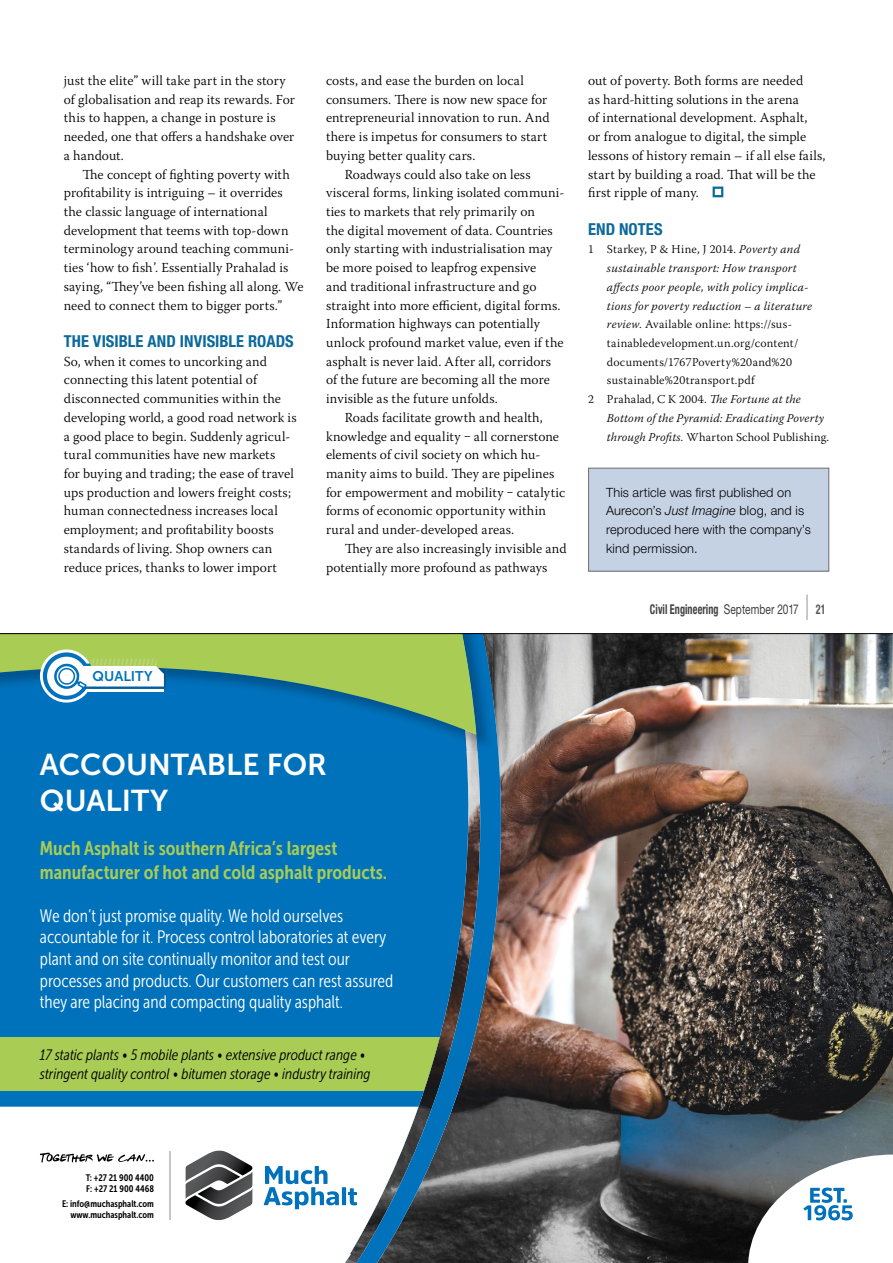
<style>
.page{position:relative;width:893px;height:1263px;background:#fff}
.page>*{position:absolute;margin:0;border:0;box-sizing:border-box;transform-origin:0 0}
.t1{font:30px/36px "Museo Sans 700";color:#fff}
.t2{font:19.5px/23.4px "Museo Sans Cond 700";color:#a9cc54}
.t3{font:18px/21.6px "Museo Sans Cond 300";color:#fff}
.t4{font:700 condensed 16.5px "Helvetica Neue";letter-spacing:.005em;color:#0c699b}
.t5{font:italic 15.15px/19.6px "Museo Sans Cond 300";color:#000}
.t6{font:13.95px "Museo Sans 700";color:#0072bc}
.t7{font:300 13.65px/18.8px "Warnock Pro";letter-spacing:.005em;color:#000}
.t8{font:300 13.65px "Warnock Pro";letter-spacing:.025em;color:#000}
.t9{font:700 condensed 13.5px "Helvetica Neue";letter-spacing:.01em;color:#414042;scale:.75 1}
.t10{font:300 12.75px/18.8px "Helvetica Neue";letter-spacing:.015em;color:#000}
.t11{font:300 12px "Warnock Pro";letter-spacing:.02em;color:#000}
.t12{font:italic 300 12px "Warnock Pro";letter-spacing:.02em;color:#000}
.t13{font:9.45px/11.4px "Museo Sans Cond 700";color:#000}
.s1{font-style:italic}
.s2{font-weight:400;font-stretch:normal}
.s3{color:#58595b}
</style>
<div class="page">
<svg style="left:807px;top:594px;width:1px;height:26px"></svg>
<img style="left:508px;top:634px;width:385px;height:629px">
<div style="left:0;top:751px;width:342px;height:356px;background:#0072bc"></div>
<div style="left:0;top:1037px;width:464px;height:53px;background:#a9cc54"></div>
<svg style="left:342px;top:634px;width:166px;height:629px;fill:#0072bc"></svg>
<div style="left:0;top:734px;width:462px;height:17px;background:#0071bc"></div>
<img style="left:462px;top:634px;width:31px;height:117px">
<svg style="left:0;top:634px;width:476px;height:100px"></svg>
<hr style="left:169px;top:1151px;width:2px;height:68px;background:#c6c6c7">
<svg style="left:40px;top:1153px;width:114px;height:9px"></svg>
<img style="left:186px;top:1151px;width:66px;height:20px">
<img style="left:186px;top:1171px;width:66px;height:49px">
<svg style="left:264px;top:1166px;width:93px;height:43px"></svg>
<img style="left:164px;top:668px;width:2px;height:22px">
<svg style="left:40px;top:649px;width:124px;height:53px"></svg>
<svg style="left:748px;top:1154px;width:145px;height:109px"></svg>
<hr style="left:0;top:633px;width:893px;height:1px;background:#000">
<div style="left:713px;top:187px;width:10px;height:10px;border:2px solid #0c699b"></div>
<div style="left:589px;top:468px;width:240px;height:103px;background:#c5d2e4"></div>
<div style="left:588px;top:468px;width:241px;height:103px;border:1px solid #6d6e71"></div>
<p class="t7" style="left:64px;top:71px;width:233px">just the elite” will take part in the story of globalisation and reap its rewards. For this to happen, a change in posture is needed, one that offers a handshake over a handout.</p>
<p class="t7" style="left:64px;top:164px;width:241px;text-indent:19px">The concept of fighting poverty with profitability is intriguing – it overrides the classic language of international development that teems with top-down terminology around teaching communi&shy;ties ‘how to fish’. Essentially Prahalad is saying, “They’ve been fishing all along. We need to connect them to bigger ports.”</p>
<p class="t4" style="left:64px;top:331px;width:232px">THE VISIBLE AND INVISIBLE ROADS</p>
<p class="t7" style="left:64px;top:352px;width:234px">So, when it comes to uncorking and connecting this latent potential of disconnected communities within the developing world, a good road network is a good place to begin. Suddenly agricul&shy;tural communities have new markets<br>for buying and trading; the ease of travel ups production and lowers freight costs; human connectedness increases local employment; and profitability boosts standards of living. Shop owners can reduce prices, thanks to lower import</p>
<p class="t6" style="left:93px;top:669px;width:61px">QUALITY</p>
<p class="t7" style="left:326px;top:71px;width:225px">costs, and ease the burden on local consumers. There is now new space for entrepreneurial innovation to run. And there is impetus for consumers to start buying better quality cars.</p>
<p class="t7" style="left:345px;top:164px;width:187px">Roadways could also take on less</p>
<p class="t7" style="left:326px;top:183px;width:240px">visceral forms, linking isolated communi-</p>
<p class="t7" style="left:326px;top:202px;width:210px">ties to markets that rely primarily on</p>
<p class="t7" style="left:326px;top:221px;width:228px">the digital movement of data. Countries</p>
<p class="t7" style="left:326px;top:239px;width:228px">only starting with industrialisation may</p>
<p class="t7" style="left:326px;top:258px;width:212px">be more poised to leapfrog expensive</p>
<p class="t8" style="left:326px;top:278px;width:212px">and traditional infrastructure and go</p>
<p class="t7" style="left:326px;top:295px;width:236px">straight into more efficient, digital forms.</p>
<p class="t7" style="left:326px;top:314px;width:215px">Information highways can potentially</p>
<p class="t7" style="left:326px;top:333px;width:239px">unlock profound market value, even if the</p>
<p class="t7" style="left:326px;top:352px;width:226px">asphalt is never laid. After all, corridors</p>
<p class="t7" style="left:326px;top:370px;width:225px">of the future are becoming all the more</p>
<p class="t7" style="left:326px;top:389px;width:173px">invisible as the future unfolds.</p>
<p class="t7" style="left:345px;top:408px;width:199px">Roads facilitate growth and health,</p>
<p class="t7" style="left:326px;top:426px;width:235px">knowledge and equality ‒ all cornerstone</p>
<p class="t7" style="left:326px;top:445px;width:216px">elements of civil society on which hu-</p>
<p class="t7" style="left:326px;top:464px;width:230px">manity aims to build. They are pipelines</p>
<p class="t7" style="left:326px;top:483px;width:241px">for empowerment and mobility ‒ catalytic</p>
<p class="t7" style="left:326px;top:501px;width:222px">forms of economic opportunity within</p>
<p class="t7" style="left:326px;top:520px;width:190px">rural and under-developed areas.</p>
<p class="t7" style="left:345px;top:539px;width:223px">They are also increasingly invisible and</p>
<p class="t7" style="left:326px;top:557px;width:223px">potentially more profound as pathways</p>
<p class="t7" style="left:588px;top:71px;width:239px">out of poverty. Both forms are needed<br>as hard-hitting solutions in the arena<br>of international development. Asphalt,<br>or from analogue to digital, the simple lessons of history remain – if all else fails, start by building a road. That will be the first ripple of many.</p>
<p class="t4" style="left:588px;top:219px;width:76px">END NOTES</p>
<p class="t11" style="left:588px;top:242px;width:213px">1 Starkey, P &amp; Hine, J 2014. <span class="s1">Poverty and</span></p>
<p class="t12" style="left:607px;top:261px;width:191px">sustainable transport: How transport</p>
<p class="t12" style="left:607px;top:280px;width:203px">affects poor people, with policy implica-</p>
<p class="t12" style="left:607px;top:298px;width:207px">tions for poverty reduction – a literature</p>
<p class="t11" style="left:607px;top:317px;width:187px"><span class="s1">review</span>. Available online: https://sus-</p>
<p class="t11" style="left:607px;top:336px;width:193px">tainabledevelopment.un.org/content/</p>
<p class="t11" style="left:607px;top:355px;width:187px">documents/1767Poverty%20and%20</p>
<p class="t11" style="left:607px;top:373px;width:149px">sustainable%20transport.pdf</p>
<p class="t11" style="left:588px;top:392px;width:214px">2 Prahalad, C K 2004. <span class="s1">The Fortune at the</span></p>
<p class="t12" style="left:607px;top:411px;width:219px">Bottom of the Pyramid: Eradicating Poverty</p>
<p class="t11" style="left:607px;top:429px;width:224px"><span class="s1">through Profits.</span> Wharton School Publishing.</p>
<p class="t10" style="left:606px;top:482px;width:206px">This article was first published on<br>Aurecon’s <span class="s1">Just Imagine</span> blog, and is reproduced here with the company’s kind permission.</p>
<p class="t9" style="left:650px;top:601px;width:236px">Civil Engineering <span class="s2">September 2017</span> <span class="s3">21</span></p>
<h1 class="t1" style="left:40px;top:746px;width:289px">ACCOUNTABLE FOR<br>QUALITY</h1>
<h2 class="t2" style="left:40px;top:837px;width:349px">Much Asphalt is southern Africa’s largest manufacturer of hot and cold asphalt products.</h2>
<p class="t3" style="left:40px;top:905px;width:355px">We don’t just promise quality. We hold ourselves accountable for it. Process control laboratories at every plant and on site continually monitor and test our processes and products. Our customers can rest assured they are placing and compacting quality asphalt.</p>
<p class="t5" style="left:40px;top:1045px;width:332px">17 static plants • 5 mobile plants • extensive product range • stringent quality control • bitumen storage • industry training</p>
<p class="t13" style="left:86px;top:1171px;width:70px">T: +27 21 900 4400<br>F: +27 21 900 4468</p>
<p class="t13" style="left:62px;top:1198px;width:93px;text-align:right">E: info@muchasphalt.com www.muchasphalt.com</p>
</div>
